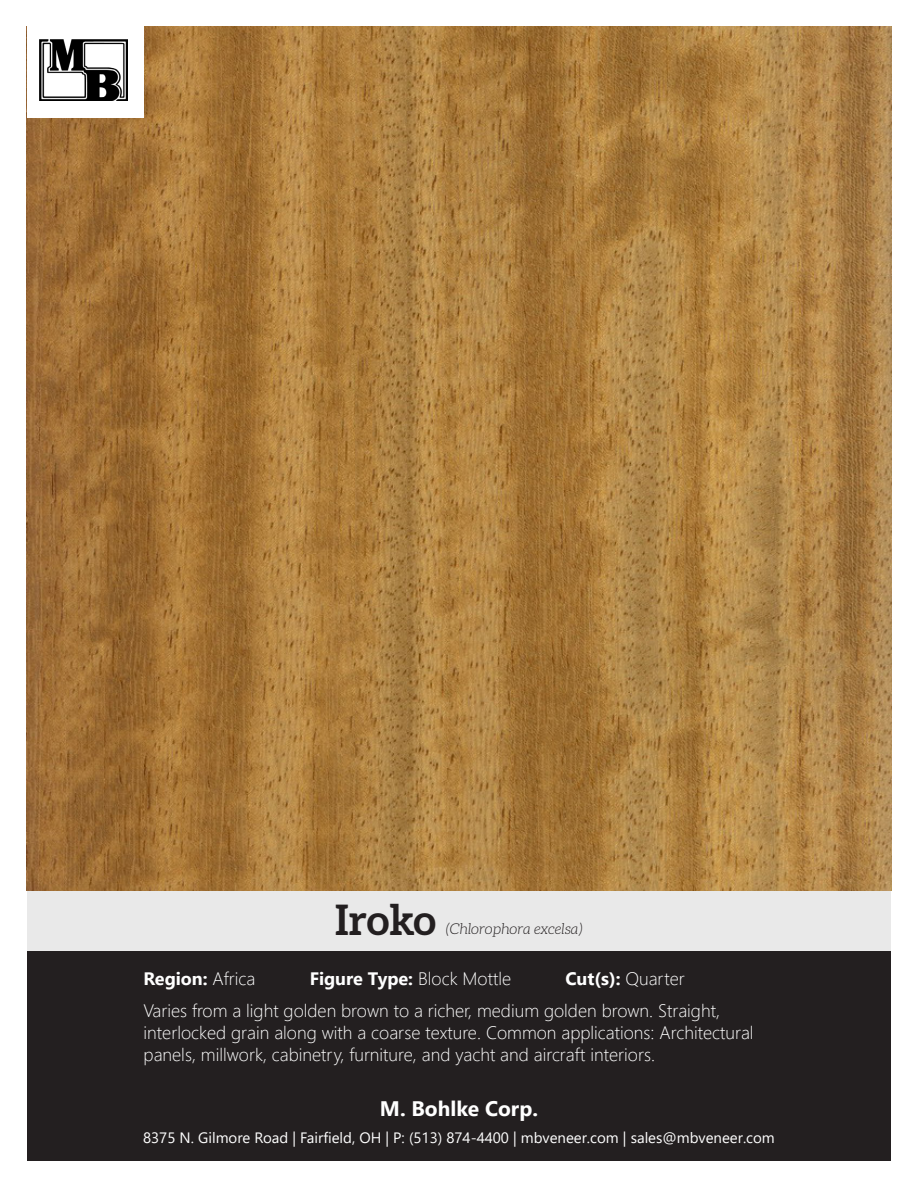
<style>
.page{position:relative;width:918px;height:1188px;background:#fff}
.page>*{position:absolute;margin:0;border:0;box-sizing:border-box;transform-origin:0 0}
.t1{font:700 42px "Aleo";letter-spacing:-.005em;color:#231f20}
.t2{font:700 21px "Segoe UI";color:#fff}
.t3{font:300 18px/32.1px "Segoe UI";color:#fff}
.t4{font:700 18px "Segoe UI";color:#fff}
.t5{font:15px "Segoe UI";color:#fff}
.t6{font:italic 300 15px "Aleo";color:#231f20}
.s1{font-weight:300}
.s2{font-weight:700}
</style>
<div class="page">
<div style="left:27px;top:891px;width:864px;height:61px;background:#e9e9e9"></div>
<img style="left:27px;top:27px;width:864px;height:864px">
<div style="left:27px;top:0;width:117px;height:118px;background:#fff"></div>
<img style="left:39px;top:39px;width:88px;height:61px">
<div style="left:27px;top:952px;width:864px;height:209px;background:#231f20"></div>
<p class="t1" style="left:335px;top:896px;width:102px">Iroko</p>
<p class="t6" style="left:446px;top:920px;width:138px">(Chlorophora excelsa)</p>
<p class="t4" style="left:144px;top:962px;width:113px">Region: <span class="s1">Africa</span></p>
<p class="t4" style="left:310px;top:962px;width:203px">Figure Type: <span class="s1">Block Mottle</span></p>
<p class="t3" style="left:144px;top:961px;width:578px;text-indent:422px"><span class="s2">Cut(s):</span> Quarter<br>Varies from a light golden brown to a richer, medium golden brown. Straight,</p>
<p class="t3" style="left:144px;top:1020px;width:612px;line-height:21.6px">interlocked grain along with a coarse texture. Common applications: Architectural panels, millwork, cabinetry, furniture, and yacht and aircraft interiors.</p>
<p class="t2" style="left:380px;top:1089px;width:160px">M. Bohlke Corp.</p>
<p class="t5" style="left:143px;top:1124px;width:633px">8375 N. Gilmore Road | Fairfield, OH | P: (513) 874-4400 | mbveneer.com | sales@mbveneer.com</p>
</div>
